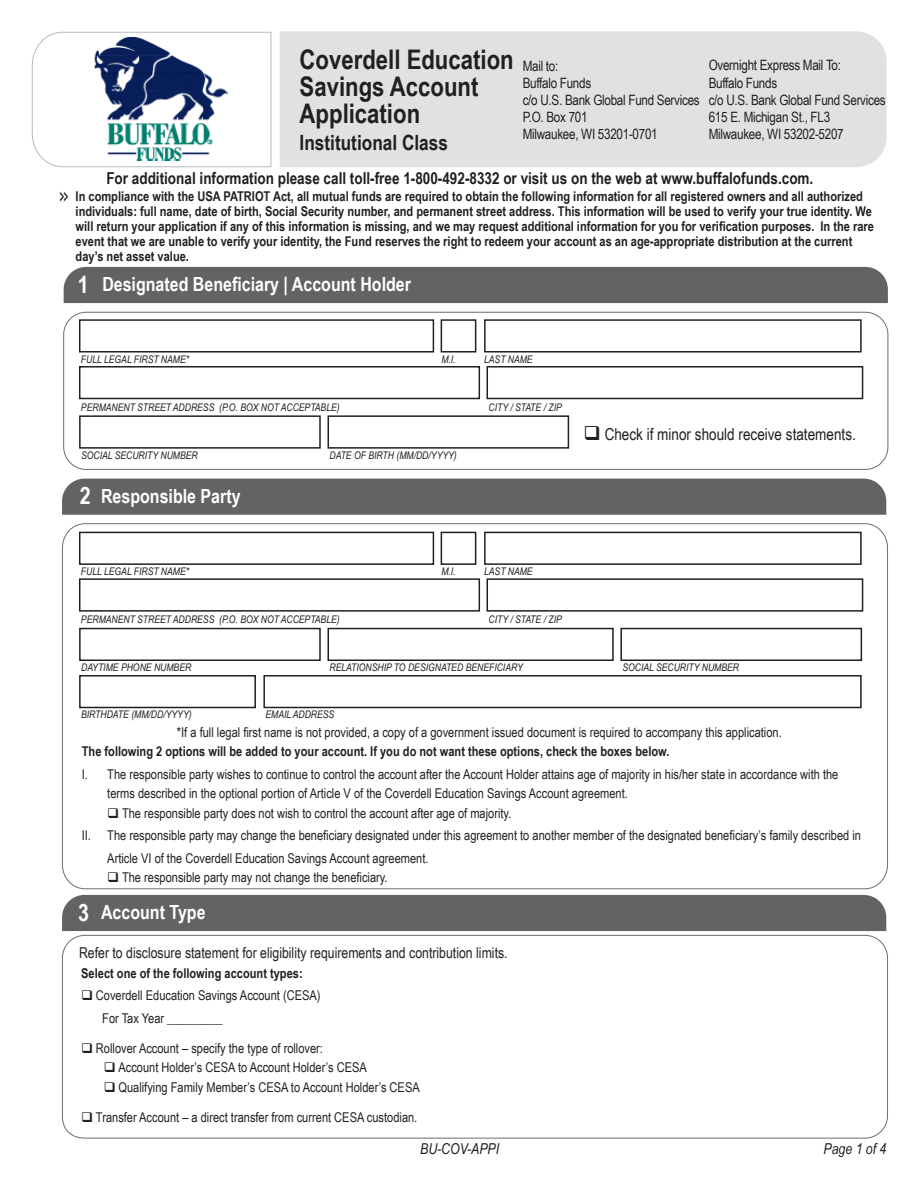
<style>
.page{position:relative;width:918px;height:1188px;background:#fff}
.page>*{position:absolute;margin:0;border:0;box-sizing:border-box;transform-origin:0 0}
.t1{font:700 27px "Arial Narrow";color:#231f20}
.t2{font:700 24px "Arial Narrow";color:#fff}
.t3{font:700 21px "Arial Narrow";color:#231f20}
.t4{font:700 19.5px "Arial Narrow";color:#fff}
.t5{font:700 18px "Arial Narrow";color:#231f20;scale:.5 1}
.t6{font:700 16.5px "Arial Narrow";color:#231f20}
.t7{font:16.5px "Arial Narrow";color:#231f20}
.t8{font:15px "Arial Narrow";color:#231f20}
.t9{font:italic 15px "Arial Narrow";color:#231f20}
.t10{font:14.25px "Arial Narrow";letter-spacing:-.02em;color:#231f20}
.t11{font:13.5px/19.5px "Arial Narrow";color:#231f20}
.t12{font:700 13.5px/15px "Arial Narrow";color:#231f20}
.t13{font:italic 10.5px "Arial Narrow";color:#231f20}
</style>
<div class="page">
<div style="left:62px;top:935px;width:826px;height:203px;border:1px solid #6c6d70;border-radius:23px"></div>
<div style="left:62px;top:895px;width:824px;height:36px;background:#636366"></div>
<svg style="left:31px;top:31px;width:241px;height:137px"></svg>
<div style="left:280px;top:31px;width:607px;height:136px;background:#e0e1e3"></div>
<div style="left:64px;top:267px;width:824px;height:36px;background:#636366"></div>
<div style="left:63px;top:312px;width:825px;height:158px;border:1px solid #6c6d70;border-radius:22px"></div>
<div style="left:79px;top:319px;width:355px;height:34px;border:2px solid #231f20"></div>
<div style="left:79px;top:532px;width:355px;height:33px;border:2px solid #231f20"></div>
<div style="left:79px;top:415px;width:242px;height:34px;border:2px solid #231f20"></div>
<div style="left:79px;top:628px;width:242px;height:33px;border:2px solid #231f20"></div>
<div style="left:79px;top:675px;width:177px;height:33px;border:2px solid #231f20"></div>
<div style="left:263px;top:675px;width:599px;height:33px;border:2px solid #231f20"></div>
<div style="left:328px;top:415px;width:241px;height:34px;border:2px solid #231f20"></div>
<div style="left:328px;top:628px;width:286px;height:33px;border:2px solid #231f20"></div>
<div style="left:620px;top:628px;width:242px;height:33px;border:2px solid #231f20"></div>
<div style="left:79px;top:366px;width:401px;height:33px;border:2px solid #231f20"></div>
<div style="left:79px;top:578px;width:401px;height:34px;border:2px solid #231f20"></div>
<div style="left:487px;top:366px;width:376px;height:33px;border:2px solid #231f20"></div>
<div style="left:487px;top:578px;width:376px;height:34px;border:2px solid #231f20"></div>
<div style="left:441px;top:319px;width:35px;height:34px;border:2px solid #231f20"></div>
<div style="left:441px;top:532px;width:35px;height:33px;border:2px solid #231f20"></div>
<div style="left:484px;top:319px;width:378px;height:34px;border:2px solid #231f20"></div>
<div style="left:484px;top:532px;width:378px;height:33px;border:2px solid #231f20"></div>
<div style="left:62px;top:479px;width:824px;height:36px;background:#636366"></div>
<img style="left:85px;top:34px;width:144px;height:130px">
<p class="t1" style="left:300px;top:39px;width:216px">Coverdell Education</p>
<p class="t1" style="left:300px;top:66px;width:180px">Savings Account</p>
<p class="t1" style="left:300px;top:93px;width:122px">Application</p>
<p class="t3" style="left:300px;top:126px;width:150px">Institutional Class</p>
<p class="t10" style="left:523px;top:55px;width:37px">Mail to:</p>
<p class="t10" style="left:523px;top:72px;width:70px">Buffalo Funds</p>
<p class="t10" style="left:523px;top:89px;width:178px">c/o U.S. Bank Global Fund Services</p>
<p class="t10" style="left:523px;top:107px;width:66px">P.O. Box 701</p>
<p class="t10" style="left:523px;top:124px;width:137px">Milwaukee, WI 53201-0701</p>
<p class="t10" style="left:709px;top:55px;width:134px">Overnight Express Mail To:</p>
<p class="t10" style="left:709px;top:72px;width:70px">Buffalo Funds</p>
<p class="t10" style="left:709px;top:89px;width:178px">c/o U.S. Bank Global Fund Services</p>
<p class="t10" style="left:709px;top:106px;width:123px">615 E. Michigan St., FL3</p>
<p class="t10" style="left:709px;top:123px;width:137px">Milwaukee, WI 53202-5207</p>
<p class="t6" style="left:106px;top:166px;width:709px">For additional information please call toll-free 1-800-492-8332 or visit us on the web at www.buffalofunds.com.</p>
<p class="t12" style="left:76px;top:188px;width:800px">In compliance with the USA PATRIOT Act, all mutual funds are required to obtain the following information for all registered owners and all authorized individuals: full name, date of birth, Social Security number, and permanent street address. This information will be used to verify your true identity. We will return your application if any of this information is missing, and we may request additional information for you for verification purposes. In the rare event that we are unable to verify your identity, the Fund reserves the right to redeem your account as an age-appropriate distribution at the current day’s net asset value.</p>
<p class="t5" style="left:60px;top:183px;width:19px">&gt;&gt;</p>
<p class="t2" style="left:78px;top:266px;width:12px">1</p>
<p class="t4" style="left:102px;top:270px;width:310px">Designated Beneficiary | Account Holder</p>
<p class="t13" style="left:81px;top:352px;width:110px">FULL LEGAL FIRST NAME*</p>
<p class="t13" style="left:81px;top:400px;width:260px">PERMANENT STREET ADDRESS (P.O. BOX NOT ACCEPTABLE)</p>
<p class="t13" style="left:441px;top:352px;width:16px">M.I.</p>
<p class="t13" style="left:81px;top:448px;width:118px">SOCIAL SECURITY NUMBER</p>
<p class="t2" style="left:80px;top:478px;width:12px">2</p>
<p class="t4" style="left:101px;top:481px;width:141px">Responsible Party</p>
<p class="t13" style="left:81px;top:564px;width:110px">FULL LEGAL FIRST NAME*</p>
<p class="t13" style="left:330px;top:448px;width:129px">DATE OF BIRTH (MM/DD/YYYY)</p>
<p class="t13" style="left:441px;top:564px;width:16px">M.I.</p>
<p class="t13" style="left:81px;top:612px;width:260px">PERMANENT STREET ADDRESS (P.O. BOX NOT ACCEPTABLE)</p>
<p class="t13" style="left:484px;top:352px;width:50px">LAST NAME</p>
<p class="t13" style="left:489px;top:400px;width:75px">CITY / STATE / ZIP</p>
<p class="t7" style="left:583px;top:422px;width:274px">❑ Check if minor should receive statements.</p>
<p class="t13" style="left:484px;top:564px;width:50px">LAST NAME</p>
<p class="t13" style="left:489px;top:612px;width:75px">CITY / STATE / ZIP</p>
<p class="t13" style="left:81px;top:660px;width:112px">DAYTIME PHONE NUMBER</p>
<p class="t13" style="left:81px;top:707px;width:112px">BIRTHDATE (MM/DD/YYYY)</p>
<p class="t13" style="left:265px;top:707px;width:70px">EMAIL ADDRESS</p>
<p class="t13" style="left:330px;top:660px;width:195px">RELATIONSHIP TO DESIGNATED BENEFICIARY</p>
<p class="t13" style="left:622px;top:660px;width:118px">SOCIAL SECURITY NUMBER</p>
<p class="t11" style="left:177px;top:722px;width:606px">*If a full legal first name is not provided, a copy of a government issued document is required to accompany this application.</p>
<p class="t12" style="left:82px;top:743px;width:589px">The following 2 options will be added to your account. If you do not want these options, check the boxes below.</p>
<p class="t11" style="left:107px;top:764px;width:733px;text-indent:-26px">I. The responsible party wishes to continue to control the account after the Account Holder attains age of majority in his/her state in accordance with the terms described in the optional portion of Article V of the Coverdell Education Savings Account agreement.</p>
<p class="t11" style="left:107px;top:803px;width:406px">❑ The responsible party does not wish to control the account after age of majority.</p>
<p class="t11" style="left:107px;top:824px;width:755px;line-height:22.5px;text-indent:-25px">II. The responsible party may change the beneficiary designated under this agreement to another member of the designated beneficiary’s family described in<br>Article VI of the Coverdell Education Savings Account agreement.</p>
<p class="t11" style="left:107px;top:867px;width:282px">❑ The responsible party may not change the beneficiary.</p>
<p class="t2" style="left:78px;top:894px;width:12px">3</p>
<p class="t4" style="left:101px;top:898px;width:106px">Account Type</p>
<p class="t8" style="left:79px;top:941px;width:430px">Refer to disclosure statement for eligibility requirements and contribution limits.</p>
<p class="t12" style="left:81px;top:965px;width:223px">Select one of the following account types:</p>
<p class="t11" style="left:81px;top:985px;width:241px">❑ Coverdell Education Savings Account (CESA)</p>
<p class="t11" style="left:102px;top:1008px;width:122px">For Tax Year _________</p>
<p class="t11" style="left:81px;top:1038px;width:243px">❑ Rollover Account – specify the type of rollover:</p>
<p class="t11" style="left:104px;top:1057px;width:265px">❑ Account Holder’s CESA to Account Holder’s CESA</p>
<p class="t11" style="left:104px;top:1077px;width:318px">❑ Qualifying Family Member’s CESA to Account Holder’s CESA</p>
<p class="t11" style="left:81px;top:1107px;width:338px">❑ Transfer Account – a direct transfer from current CESA custodian.</p>
<p class="t9" style="left:420px;top:1138px;width:81px">BU-COV-APPI</p>
<p class="t9" style="left:824px;top:1138px;width:64px">Page 1 of 4</p>
</div>
